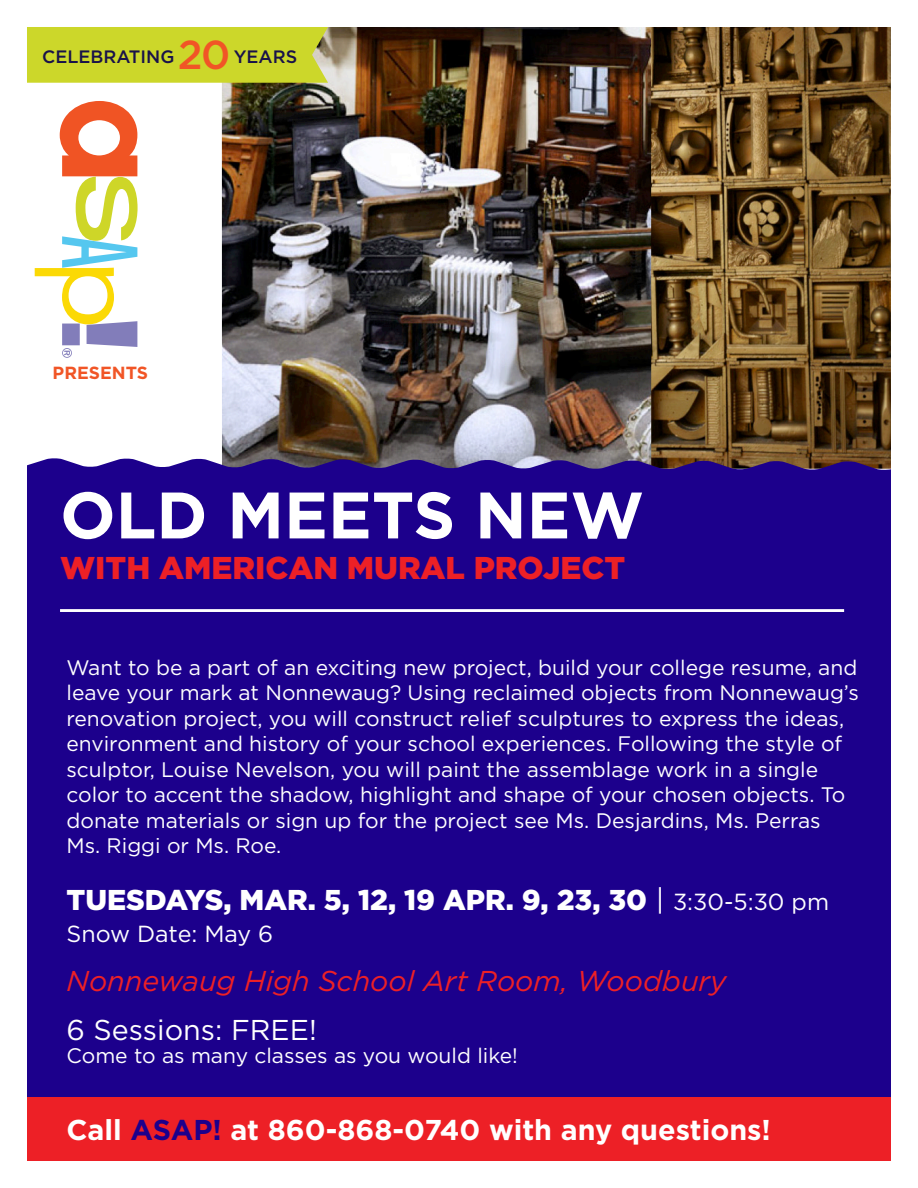
<style>
.page{position:relative;width:918px;height:1188px;background:#fff}
.page>*{position:absolute;margin:0;border:0;box-sizing:border-box;transform-origin:0 0}
.t1{font:700 65.55px "Gotham";color:#fff}
.t2{font:500 40.35px "Gotham";color:#f15526}
.t3{font:900 31.5px "Gotham";color:#ed2026}
.t4{font:900 28.65px "Gotham";color:#fff}
.t5{font:700 28.65px "Gotham";color:#fff}
.t6{font:italic 28.65px "Gotham";color:#ed2026}
.t7{font:28.65px "Gotham";color:#fff}
.t8{font:23.25px "Gotham";letter-spacing:-.005em;color:#fff}
.t9{font:21px/25.5px "Gotham";color:#fff}
.t10{font:500 18px "Gotham";color:#19124a}
.t11{font:700 17.55px "Gotham";color:#f15526}
.s1{font-weight:400}
.s2{font-weight:400;font-size:23.25px}
.s3{color:#1c008c}
</style>
<div class="page">
<img style="left:651px;top:27px;width:240px;height:431px">
<img style="left:222px;top:27px;width:429px;height:431px">
<div style="left:27px;top:27px;width:301px;height:56px;background:#ccd72a"></div>
<div style="left:27px;top:500px;width:864px;height:652px;background:#1c008c"></div>
<div style="left:27px;top:1097px;width:864px;height:64px;background:#ed2026"></div>
<svg style="left:27px;top:458px;width:864px;height:42px;background:#2c1288"></svg>
<hr style="left:60px;top:609px;width:784px;height:3px;background:#fff">
<svg style="left:35px;top:101px;width:103px;height:257px"></svg>
<p class="t10" style="left:42px;top:45px;width:134px">CELEBRATING</p>
<h2 class="t2" style="left:178px;top:29px;width:54px">20</h2>
<p class="t10" style="left:234px;top:45px;width:65px">YEARS</p>
<p class="t11" style="left:53px;top:361px;width:97px">PRESENTS</p>
<h1 class="t1" style="left:60px;top:472px;width:586px">OLD MEETS NEW</h1>
<h3 class="t3" style="left:60px;top:546px;width:567px">WITH AMERICAN MURAL PROJECT</h3>
<p class="t9" style="left:66px;top:654px;width:794px">Want to be a part of an exciting new project, build your college resume, and leave your mark at Nonnewaug? Using reclaimed objects from Nonnewaug’s renovation project, you will construct relief sculptures to express the ideas, environment and history of your school experiences. Following the style of sculptor, Louise Nevelson, you will paint the assemblage work in a single color to accent the shadow, highlight and shape of your chosen objects. To donate materials or sign up for the project see Ms. Desjardins, Ms. Perras Ms. Riggi or Ms. Roe.</p>
<h3 class="t4" style="left:66px;top:880px;width:764px">TUESDAYS, MAR. 5, 12, 19 APR. 9, 23, 30 <span class="s1">|</span> <span class="s2">3:30-5:30 pm</span></h3>
<p class="t8" style="left:66px;top:919px;width:208px">Snow Date: May 6</p>
<h3 class="t6" style="left:66px;top:963px;width:662px">Nonnewaug High School Art Room, Woodbury</h3>
<h3 class="t7" style="left:66px;top:1012px;width:252px">6 Sessions: FREE!</h3>
<p class="t9" style="left:66px;top:1042px;width:453px">Come to as many classes as you would like!</p>
<h3 class="t5" style="left:66px;top:1111px;width:706px">Call <span class="s3">ASAP!</span> at 860-868-0740 with any questions!</h3>
</div>
